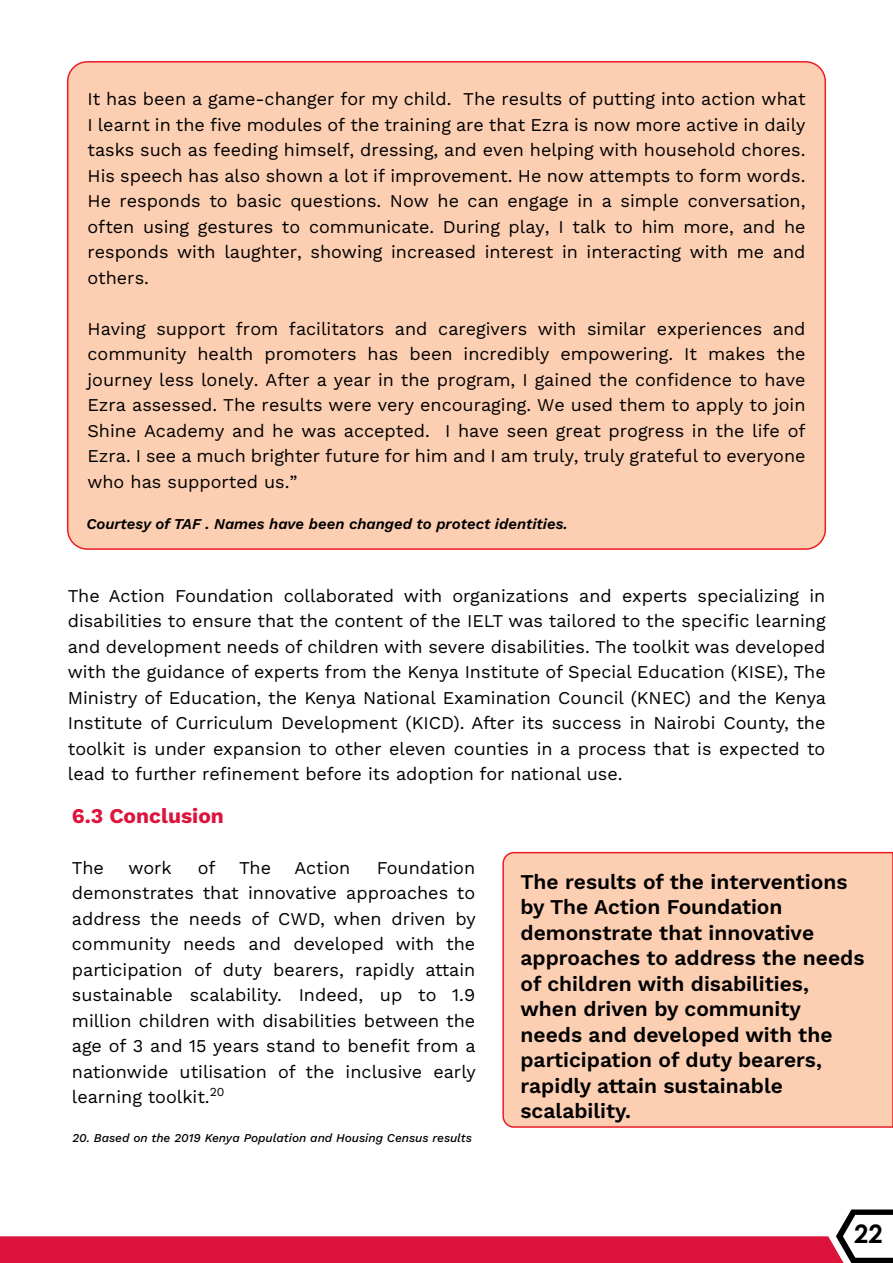
<style>
.page{position:relative;width:893px;height:1263px;background:#fff}
.page>*{position:absolute;margin:0;border:0;box-sizing:border-box;transform-origin:0 0}
.t1{font:700 25.5px "Century Gothic";color:#000}
.t2{font:600 21px/25.5px "Work Sans";color:#000}
.t3{font:700 21px "Work Sans";color:#dc143c}
.t4{font:18px/25.5px "Work Sans";color:#000;text-align:justify}
.t5{font:italic 600 15px "Work Sans";color:#000}
.t6{font:italic 500 12px "Work Sans";color:#000}
</style>
<div class="page">
<div style="left:68px;top:62px;width:757px;height:487px;background:#fcceb2;border-radius:20px"></div>
<div style="left:502px;top:851px;width:391px;height:277px;background:#fcceb2"></div>
<svg style="left:0;top:1209px;width:893px;height:54px"></svg>
<p class="t4" style="left:87px;top:86px;width:720px">It has been a game-changer for my child. The results of putting into action what I learnt in the five modules of the training are that Ezra is now more active in daily tasks such as feeding himself, dressing, and even helping with household chores.<br>His speech has also shown a lot if improvement. He now attempts to form words.<br>He responds to basic questions. Now he can engage in a simple conversation, often using gestures to communicate. During play, I talk to him more, and he responds with laughter, showing increased interest in interacting with me and others.</p>
<p class="t4" style="left:87px;top:315px;width:720px">Having support from facilitators and caregivers with similar experiences and community health promoters has been incredibly empowering. It makes the journey less lonely. After a year in the program, I gained the confidence to have Ezra assessed. The results were very encouraging. We used them to apply to join Shine Academy and he was accepted. I have seen great progress in the life of Ezra. I see a much brighter future for him and I am truly, truly grateful to everyone who has supported us.”</p>
<p class="t5" style="left:86px;top:513px;width:483px">Courtesy of TAF . Names have been changed to protect identities.</p>
<p class="t4" style="left:68px;top:582px;width:760px">The Action Foundation collaborated with organizations and experts specializing in disabilities to ensure that the content of the IELT was tailored to the specific learning and development needs of children with severe disabilities. The toolkit was developed with the guidance of experts from the Kenya Institute of Special Education (KISE), The Ministry of Education, the Kenya National Examination Council (KNEC) and the Kenya Institute of Curriculum Development (KICD). After its success in Nairobi County, the toolkit is under expansion to other eleven counties in a process that is expected to lead to further refinement before its adoption for national use.</p>
<p class="t3" style="left:72px;top:800px;width:154px">6.3 Conclusion</p>
<p class="t4" style="left:72px;top:854px;width:34px">The</p>
<p class="t4" style="left:129px;top:854px;width:45px">work</p>
<p class="t4" style="left:198px;top:854px;width:19px">of</p>
<p class="t4" style="left:239px;top:854px;width:34px">The</p>
<p class="t4" style="left:294px;top:854px;width:58px">Action</p>
<p class="t4" style="left:72px;top:854px;width:405px;text-indent:305px">Foundation demonstrates that innovative approaches to address the needs of CWD, when driven by community needs and developed with the participation of duty bearers, rapidly attain sustainable scalability. Indeed, up to 1.9 million children with disabilities between the age of 3 and 15 years stand to benefit from a nationwide utilisation of the inclusive early learning toolkit.<sup>20</sup></p>
<p class="t6" style="left:72px;top:1128px;width:401px">20. Based on the 2019 Kenya Population and Housing Census results</p>
<p class="t2" style="left:521px;top:868px;width:345px">The results of the interventions by The Action Foundation demonstrate that innovative approaches to address the needs of children with disabilities, when driven by community needs and developed with the participation of duty bearers, rapidly attain sustainable scalability.</p>
<h1 class="t1" style="left:854px;top:1215px;width:30px">22</h1>
</div>
